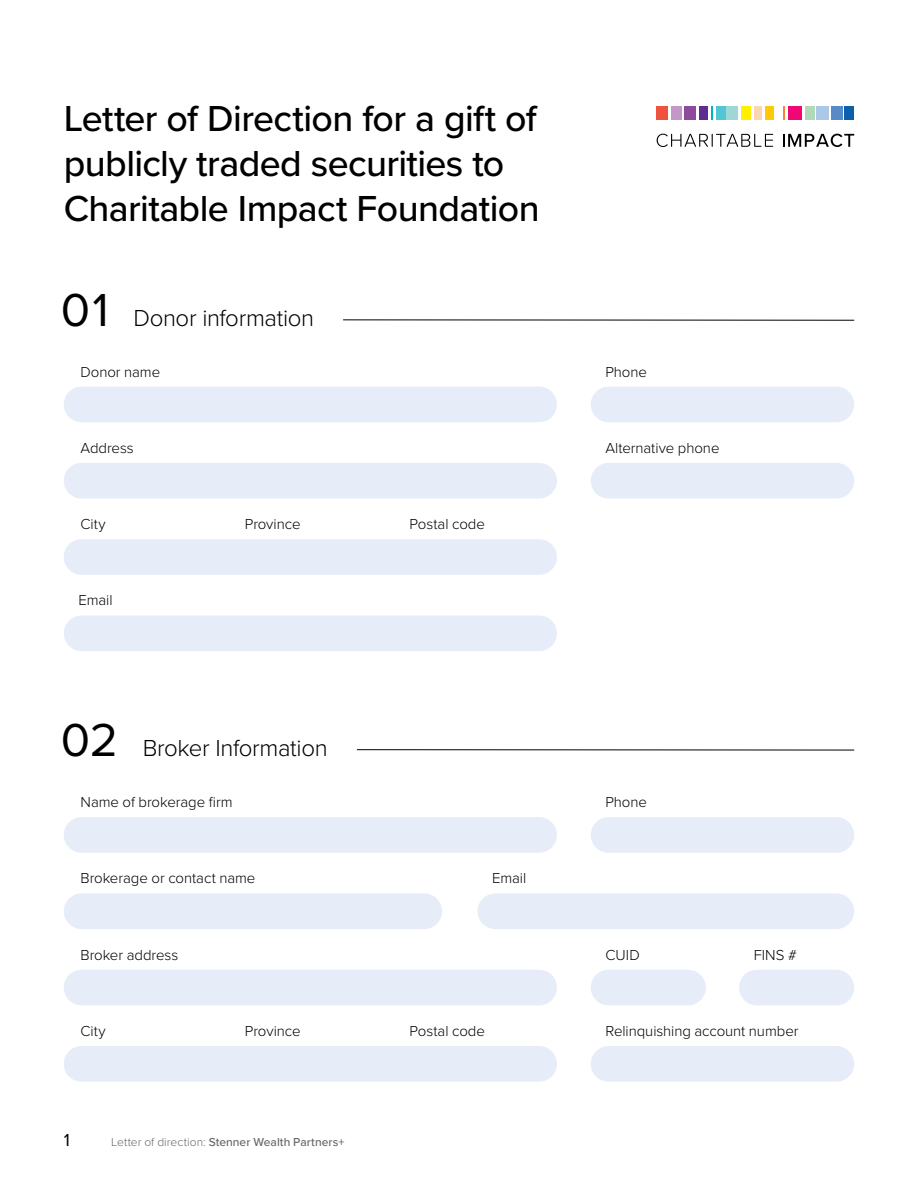
<style>
.page{position:relative;width:918px;height:1188px;background:#fff}
.page>*{position:absolute;margin:0;border:0;box-sizing:border-box;transform-origin:0 0}
.t1{font:500 37.5px/45px "Proxima Nova";letter-spacing:-.015em;color:#000}
.t2{font:300 24px "Proxima Nova";letter-spacing:-.015em;color:#000}
.t3{font:18px "Proxima Nova";color:#000}
.t4{font:300 15px "Proxima Nova";letter-spacing:-.005em;color:#000}
.t5{font:500 12px "Proxima Nova";letter-spacing:.005em;color:#666}
.s1{font-weight:400;font-size:48px}
.s2{font-weight:300}
</style>
<div class="page">
<div style="left:64px;top:817px;width:493px;height:36px;background:#e7edf8;border-radius:18px"></div>
<div style="left:64px;top:893px;width:378px;height:36px;background:#e7edf8;border-radius:18px"></div>
<div style="left:64px;top:970px;width:493px;height:35px;background:#e7edf8;border-radius:18px"></div>
<div style="left:591px;top:970px;width:115px;height:35px;background:#e7edf8;border-radius:18px"></div>
<div style="left:477px;top:893px;width:377px;height:36px;background:#e7edf8;border-radius:18px"></div>
<div style="left:739px;top:970px;width:115px;height:35px;background:#e7edf8;border-radius:18px"></div>
<div style="left:64px;top:1046px;width:493px;height:36px;background:#e7edf8;border-radius:18px"></div>
<div style="left:591px;top:1046px;width:263px;height:36px;background:#e7edf8;border-radius:18px"></div>
<div style="left:591px;top:817px;width:263px;height:36px;background:#e7edf8;border-radius:18px"></div>
<hr style="left:357px;top:749px;width:497px;height:1px;background:#000">
<div style="left:64px;top:387px;width:493px;height:35px;background:#e7edf8;border-radius:18px"></div>
<div style="left:64px;top:463px;width:493px;height:36px;background:#e7edf8;border-radius:18px"></div>
<div style="left:591px;top:463px;width:263px;height:36px;background:#e7edf8;border-radius:18px"></div>
<div style="left:64px;top:539px;width:493px;height:36px;background:#e7edf8;border-radius:18px"></div>
<div style="left:64px;top:615px;width:493px;height:36px;background:#e7edf8;border-radius:18px"></div>
<div style="left:591px;top:387px;width:263px;height:35px;background:#e7edf8;border-radius:18px"></div>
<hr style="left:343px;top:320px;width:511px;height:1px;background:#000">
<svg style="left:657px;top:134px;width:116px;height:13px"></svg>
<svg style="left:783px;top:134px;width:71px;height:13px"></svg>
<div style="left:657px;top:106px;width:11px;height:14px;background:#f0533d"></div>
<div style="left:671px;top:106px;width:10px;height:14px;background:#c398c6"></div>
<div style="left:685px;top:106px;width:11px;height:14px;background:#8e4b9d"></div>
<div style="left:699px;top:106px;width:9px;height:14px;background:#5e2d91"></div>
<svg style="left:712px;top:106px;width:1px;height:14px"></svg>
<div style="left:716px;top:106px;width:10px;height:14px;background:#53c6d6"></div>
<div style="left:727px;top:106px;width:11px;height:14px;background:#9dd8d7"></div>
<div style="left:741px;top:106px;width:9px;height:14px;background:#ffef00"></div>
<div style="left:754px;top:106px;width:8px;height:14px;background:#fed5b2"></div>
<div style="left:765px;top:106px;width:8px;height:14px;background:#ffc907"></div>
<svg style="left:783px;top:106px;width:2px;height:14px"></svg>
<div style="left:788px;top:106px;width:13px;height:14px;background:#ed0874"></div>
<div style="left:805px;top:106px;width:9px;height:14px;background:#afdab7"></div>
<div style="left:816px;top:106px;width:13px;height:14px;background:#abc8e9"></div>
<div style="left:831px;top:106px;width:11px;height:14px;background:#588ac8"></div>
<div style="left:844px;top:106px;width:10px;height:14px;background:#0b60ae"></div>
<h1 class="t1" style="left:64px;top:95px;width:477px">Letter of Direction for a gift of publicly traded securities to<br>Charitable Impact Foundation</h1>
<h2 class="t2" style="left:61px;top:300px;width:255px"><span class="s1">01</span> Donor information</h2>
<p class="t4" style="left:81px;top:360px;width:81px">Donor name</p>
<p class="t4" style="left:605px;top:360px;width:43px">Phone</p>
<p class="t4" style="left:81px;top:437px;width:55px">Address</p>
<p class="t4" style="left:605px;top:437px;width:116px">Alternative phone</p>
<p class="t4" style="left:81px;top:513px;width:27px">City</p>
<p class="t4" style="left:245px;top:513px;width:57px">Province</p>
<p class="t4" style="left:410px;top:513px;width:77px">Postal code</p>
<p class="t4" style="left:78px;top:589px;width:36px">Email</p>
<h2 class="t2" style="left:61px;top:730px;width:268px"><span class="s1">02</span> Broker Information</h2>
<p class="t4" style="left:81px;top:791px;width:154px">Name of brokerage firm</p>
<p class="t4" style="left:605px;top:791px;width:43px">Phone</p>
<p class="t4" style="left:81px;top:867px;width:176px">Brokerage or contact name</p>
<p class="t4" style="left:81px;top:944px;width:99px">Broker address</p>
<p class="t4" style="left:492px;top:867px;width:36px">Email</p>
<p class="t4" style="left:605px;top:944px;width:36px">CUID</p>
<p class="t4" style="left:754px;top:944px;width:45px">FINS #</p>
<p class="t4" style="left:81px;top:1020px;width:27px">City</p>
<p class="t4" style="left:245px;top:1020px;width:57px">Province</p>
<p class="t4" style="left:410px;top:1020px;width:77px">Postal code</p>
<p class="t4" style="left:605px;top:1020px;width:195px">Relinquishing account number</p>
<p class="t3" style="left:64px;top:1126px;width:8px">1</p>
<p class="t5" style="left:111px;top:1133px;width:235px"><span class="s2">Letter of direction:</span> Stenner Wealth Partners+</p>
</div>
